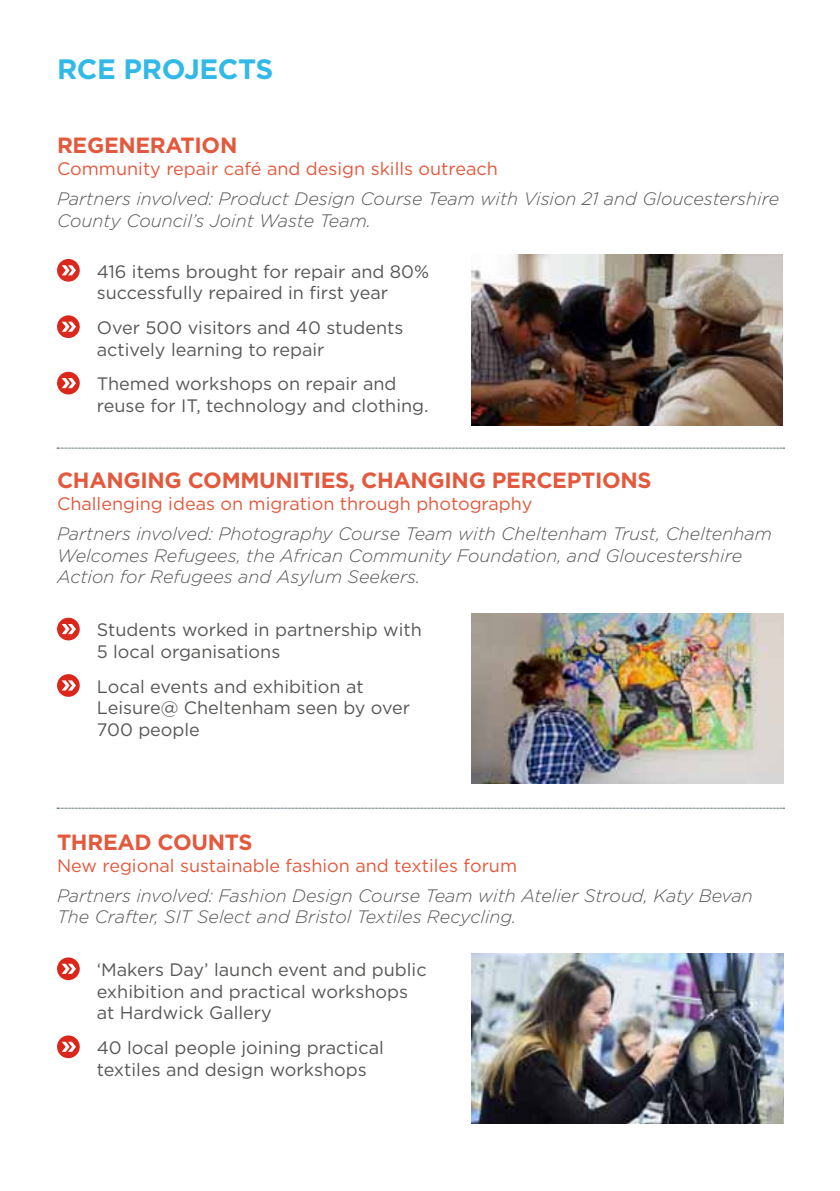
<style>
.page{position:relative;width:840px;height:1191px;background:#fff}
.page>*{position:absolute;margin:0;border:0;box-sizing:border-box;transform-origin:0 0}
.t1{font:700 28px "Gotham";letter-spacing:-.015em;color:#32b9e8}
.t2{font:700 22px "Gotham";letter-spacing:-.015em;color:#e3593d}
.t3{font:18px/21.6px "Gotham";color:#575756}
.t4{font:italic 300 18px/21.6px "Gotham";color:#575756}
.t5{font:18px "Gotham";color:#e3593d}
</style>
<div class="page">
<img style="left:471px;top:614px;width:311px;height:170px">
<img style="left:471px;top:953px;width:311px;height:170px">
<img style="left:471px;top:255px;width:311px;height:170px">
<svg style="left:57px;top:448px;width:727px;height:1px"></svg>
<svg style="left:57px;top:808px;width:727px;height:1px"></svg>
<svg style="left:57px;top:259px;width:23px;height:23px"></svg>
<div style="left:3px;top:261px;width:131px;height:131px;background:#fff"></div>
<svg style="left:57px;top:315px;width:23px;height:23px"></svg>
<div style="left:3px;top:318px;width:131px;height:130px;background:#fff"></div>
<div style="left:57px;top:372px;width:23px;height:22px;background:#db261b;border-radius:50%"></div>
<svg style="left:62px;top:378px;width:14px;height:10px"></svg>
<svg style="left:57px;top:957px;width:23px;height:23px"></svg>
<svg style="left:62px;top:963px;width:14px;height:10px"></svg>
<svg style="left:57px;top:1035px;width:23px;height:23px"></svg>
<svg style="left:62px;top:1041px;width:14px;height:10px"></svg>
<div style="left:57px;top:618px;width:23px;height:22px;background:#db261b;border-radius:50%"></div>
<div style="left:3px;top:620px;width:131px;height:130px;background:#fff"></div>
<div style="left:57px;top:674px;width:23px;height:23px;background:#db261b;border-radius:50%"></div>
<svg style="left:62px;top:680px;width:14px;height:10px"></svg>
<h1 class="t1" style="left:57px;top:51px;width:214px">RCE PROJECTS</h1>
<p class="t2" style="left:57px;top:131px;width:31px">REGE</p>
<p class="t2" style="left:118px;top:131px;width:34px">NERA</p>
<p class="t2" style="left:180px;top:131px;width:58px">TION</p>
<p class="t5" style="left:57px;top:157px;width:442px">Community repair café and design skills outreach</p>
<p class="t4" style="left:57px;top:187px;width:723px">Partners involved: Product Design Course Team with Vision 21 and Gloucestershire<br>County Council’s Joint Waste Team.</p>
<p class="t3" style="left:97px;top:260px;width:333px">416 items brought for repair and 80% successfully repaired in first year</p>
<p class="t3" style="left:97px;top:316px;width:308px">Over 500 visitors and 40 students actively learning to repair</p>
<p class="t3" style="left:97px;top:373px;width:333px">Themed workshops on repair and reuse for IT, technology and clothing.</p>
<p class="t2" style="left:57px;top:466px;width:183px">CHANGING COMMU</p>
<p class="t2" style="left:275px;top:466px;width:232px">NITIES, CHANGING PERCE</p>
<p class="t2" style="left:566px;top:466px;width:83px">PTIONS</p>
<p class="t5" style="left:57px;top:492px;width:476px">Challenging ideas on migration through photography</p>
<p class="t4" style="left:57px;top:522px;width:715px">Partners involved: Photography Course Team with Cheltenham Trust, Cheltenham<br>Welcomes Refugees, the African Community Foundation, and Gloucestershire<br>Action for Refugees and Asylum Seekers.</p>
<p class="t3" style="left:97px;top:619px;width:326px">Students worked in partnership with<br>5 local organisations</p>
<p class="t3" style="left:97px;top:675px;width:268px">Local events and exhibition at</p>
<p class="t3" style="left:57px;top:697px;width:26px">L</p>
<p class="t3" style="left:97px;top:697px;width:314px;text-indent:11px">eisure@ Cheltenham seen by over<br>700 people</p>
<p class="t2" style="left:57px;top:827px;width:47px">THREAD</p>
<p class="t2" style="left:157px;top:827px;width:93px">COUNTS</p>
<p class="t5" style="left:57px;top:853px;width:461px">New regional sustainable fashion and textiles forum</p>
<p class="t4" style="left:57px;top:884px;width:697px">Partners involved: Fashion Design Course Team with Atelier Stroud, Katy Bevan<br>The Crafter, SIT Select and Bristol Textiles Recycling.</p>
<p class="t3" style="left:97px;top:958px;width:331px">‘Makers Day’ launch event and public exhibition and practical workshops at Hardwick Gallery</p>
<p class="t3" style="left:97px;top:1036px;width:288px">40 local people joining practical textiles and design workshops</p>
</div>
